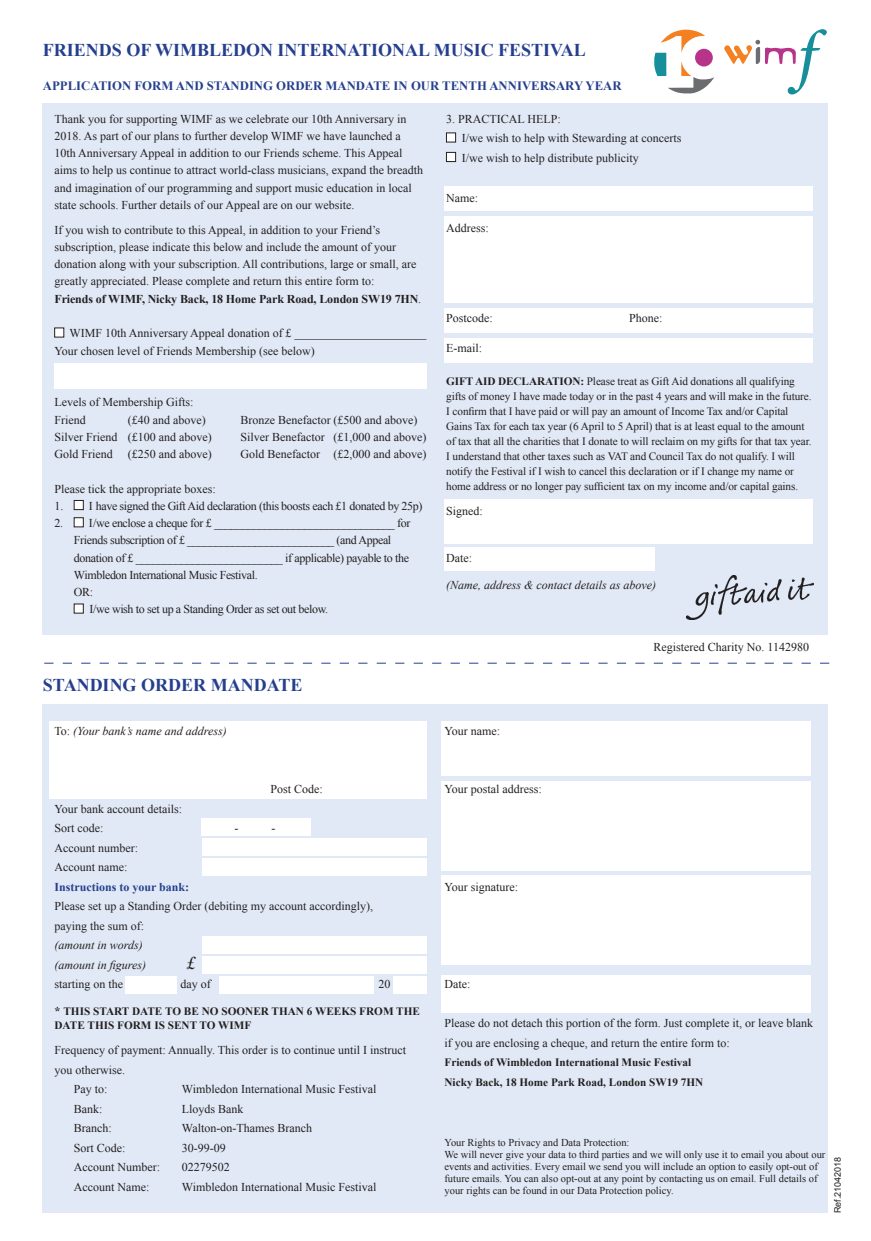
<style>
.page{position:relative;width:871px;height:1241px;background:#fff}
.page>*{position:absolute;margin:0;border:0;box-sizing:border-box;transform-origin:0 0}
.t1{font:700 18px "Times New Roman";color:#253f8e}
.t2{font:italic 18px "Times New Roman";color:#231f20}
.t3{font:700 12.75px "Times New Roman";color:#253f8e}
.t4{font:12px/17.2px "Times New Roman";color:#231f20}
.t5{font:12px "Times New Roman";letter-spacing:-.03em;color:#231f20}
.t6{font:italic 12px/19.5px "Times New Roman";color:#231f20}
.t7{font:700 12px "Times New Roman";color:#253f8e}
.t8{font:11.25px/15px "Times New Roman";letter-spacing:-.01em;color:#231f20}
.t9{font:700 11.25px/13.5px "Times New Roman";color:#231f20}
.t10{font:10.5px/12px "Times New Roman";color:#231f20}
.t11{font:9px "Arial";color:#231f20}
.s1{font-weight:700}
.s2{font-style:normal}
.s3{font-size:12px}
</style>
<div class="page">
<div style="left:43px;top:103px;width:785px;height:531px;background:#e1e9f6"></div>
<div style="left:43px;top:704px;width:785px;height:509px;background:#e1e9f6"></div>
<div style="left:441px;top:975px;width:370px;height:38px;background:#fff"></div>
<div style="left:441px;top:875px;width:370px;height:90px;background:#fff"></div>
<div style="left:441px;top:781px;width:370px;height:89px;background:#fff"></div>
<div style="left:441px;top:721px;width:370px;height:55px;background:#fff"></div>
<div style="left:125px;top:976px;width:52px;height:18px;background:#fff"></div>
<div style="left:202px;top:936px;width:224px;height:17px;background:#fff"></div>
<div style="left:202px;top:956px;width:224px;height:17px;background:#fff"></div>
<div style="left:202px;top:838px;width:224px;height:17px;background:#fff"></div>
<div style="left:202px;top:858px;width:224px;height:17px;background:#fff"></div>
<div style="left:202px;top:818px;width:109px;height:17px;background:#fff"></div>
<div style="left:49px;top:721px;width:377px;height:78px;background:#fff"></div>
<div style="left:219px;top:976px;width:154px;height:18px;background:#fff"></div>
<div style="left:393px;top:976px;width:33px;height:18px;background:#fff"></div>
<div style="left:54px;top:328px;width:10px;height:9px;background:#fff;border:1px solid #231f20"></div>
<div style="left:74px;top:500px;width:10px;height:10px;background:#fff;border:1px solid #231f20"></div>
<div style="left:74px;top:517px;width:10px;height:10px;background:#fff;border:1px solid #231f20"></div>
<div style="left:74px;top:604px;width:10px;height:9px;background:#fff;border:1px solid #231f20"></div>
<svg style="left:44px;top:663px;width:785px;height:1px"></svg>
<div style="left:54px;top:363px;width:372px;height:25px;background:#fff"></div>
<img style="left:686px;top:575px;width:127px;height:44px">
<div style="left:444px;top:186px;width:369px;height:25px;background:#fff"></div>
<div style="left:444px;top:216px;width:369px;height:86px;background:#fff"></div>
<div style="left:444px;top:499px;width:369px;height:45px;background:#fff"></div>
<div style="left:444px;top:547px;width:211px;height:24px;background:#fff"></div>
<div style="left:444px;top:308px;width:369px;height:25px;background:#fff"></div>
<div style="left:444px;top:338px;width:369px;height:25px;background:#fff"></div>
<div style="left:446px;top:133px;width:10px;height:9px;background:#fff;border:1px solid #231f20"></div>
<div style="left:446px;top:152px;width:10px;height:10px;background:#fff;border:1px solid #231f20"></div>
<svg style="left:724px;top:29px;width:103px;height:66px"></svg>
<svg style="left:654px;top:29px;width:60px;height:65px"></svg>
<h1 class="t1" style="left:43px;top:38px;width:544px">FRIENDS OF WIMBLEDON INTERNATIONAL MUSIC FESTIVAL</h1>
<p class="t3" style="left:43px;top:77px;width:580px">APPLICATION FORM AND STANDING ORDER MANDATE IN OUR TENTH ANNIVERSARY YEAR</p>
<p class="t4" style="left:54px;top:110px;width:370px">Thank you for supporting WIMF as we celebrate our 10th Anniversary in 2018. As part of our plans to further develop WIMF we have launched a 10th Anniversary Appeal in addition to our Friends scheme. This Appeal aims to help us continue to attract world-class musicians, expand the breadth and imagination of our programming and support music education in local state schools. Further details of our Appeal are on our website.</p>
<p class="t4" style="left:54px;top:221px;width:368px">If you wish to contribute to this Appeal, in addition to your Friend’s subscription, please indicate this below and include the amount of your donation along with your subscription. All contributions, large or small, are greatly appreciated. Please complete and return this entire form to:<br><span class="s1">Friends of WIMF, Nicky Back, 18 Home Park Road, London SW19 7HN</span>.</p>
<p class="t4" style="left:54px;top:324px;width:373px;text-indent:15px">WIMF 10th Anniversary Appeal donation of £ ______________________<br>Your chosen level of Friends Membership (see below)</p>
<p class="t4" style="left:54px;top:393px;width:140px">Levels of Membership Gifts:<br>Friend</p>
<p class="t4" style="left:128px;top:411px;width:79px">(£40 and above)</p>
<p class="t4" style="left:240px;top:411px;width:178px">Bronze Benefactor (£500 and above)</p>
<p class="t4" style="left:54px;top:428px;width:159px">Silver Friend (£100 and above)</p>
<p class="t4" style="left:240px;top:428px;width:187px">Silver Benefactor (£1,000 and above)</p>
<p class="t4" style="left:54px;top:445px;width:60px">Gold Friend</p>
<p class="t4" style="left:128px;top:445px;width:85px">(£250 and above)</p>
<p class="t4" style="left:240px;top:445px;width:187px">Gold Benefactor (£2,000 and above)</p>
<p class="t4" style="left:54px;top:480px;width:163px">Please tick the appropriate boxes:</p>
<p class="t5" style="left:54px;top:498px;width:370px">1. I have signed the Gift Aid declaration (this boosts each £1 donated by 25p)</p>
<p class="t5" style="left:54px;top:515px;width:357px">2. I/we enclose a cheque for £ ________________________________ for</p>
<p class="t5" style="left:74px;top:532px;width:319px">Friends subscription of £ __________________________ (and Appeal</p>
<p class="t5" style="left:74px;top:549px;width:337px">donation of £ __________________________ if applicable) payable to the</p>
<p class="t5" style="left:74px;top:567px;width:185px">Wimbledon International Music Festival.</p>
<p class="t4" style="left:74px;top:583px;width:21px">OR:</p>
<p class="t5" style="left:90px;top:601px;width:240px">I/we wish to set up a Standing Order as set out below.</p>
<h1 class="t1" style="left:43px;top:673px;width:261px">STANDING ORDER MANDATE</h1>
<p class="t6" style="left:54px;top:721px;width:174px"><span class="s2">To:</span> (Your bank’s name and address)</p>
<p class="t4" style="left:462px;top:109px;width:221px;line-height:19.5px;text-indent:-16px">3. PRACTICAL HELP:<br>I/we wish to help with Stewarding at concerts<br>I/we wish to help distribute publicity</p>
<p class="t4" style="left:446px;top:189px;width:33px">Name:</p>
<p class="t4" style="left:446px;top:219px;width:44px">Address:</p>
<p class="t4" style="left:446px;top:309px;width:48px">Postcode:</p>
<p class="t4" style="left:629px;top:309px;width:35px">Phone:</p>
<p class="t4" style="left:446px;top:339px;width:37px">E-mail:</p>
<p class="t8" style="left:446px;top:373px;width:367px"><span class="s1">GIFT AID DECLARATION:</span> Please treat as Gift Aid donations all qualifying gifts of money I have made today or in the past 4 years and will make in the future.<br>I confirm that I have paid or will pay an amount of Income Tax and/or Capital Gains Tax for each tax year (6 April to 5 April) that is at least equal to the amount of tax that all the charities that I donate to will reclaim on my gifts for that tax year.<br>I understand that other taxes such as VAT and Council Tax do not qualify. I will notify the Festival if I wish to cancel this declaration or if I change my name or home address or no longer pay sufficient tax on my income and/or capital gains.</p>
<p class="t4" style="left:446px;top:502px;width:38px">Signed:</p>
<p class="t4" style="left:446px;top:549px;width:27px">Date:</p>
<p class="t6" style="left:446px;top:574px;width:211px">(Name, address &amp; contact details as above)</p>
<p class="t4" style="left:444px;top:722px;width:57px">Your name:</p>
<p class="t4" style="left:654px;top:638px;width:157px">Registered Charity No. 1142980</p>
<p class="t4" style="left:54px;top:799px;width:129px;line-height:19.5px">Your bank account details:<br>Sort code:</p>
<p class="t4" style="left:270px;top:780px;width:54px">Post Code:</p>
<p class="t4" style="left:234px;top:819px;width:5px">-</p>
<p class="t4" style="left:271px;top:819px;width:5px">-</p>
<p class="t4" style="left:54px;top:838px;width:85px;line-height:19.5px">Account number:<br>Account name:</p>
<p class="t7" style="left:54px;top:878px;width:136px">Instructions to your bank:</p>
<p class="t4" style="left:54px;top:896px;width:320px;line-height:19.5px">Please set up a Standing Order (debiting my account accordingly), paying the sum of:</p>
<p class="t6" style="left:54px;top:935px;width:93px">(amount in words) (amount in figures)</p>
<h1 class="t2" style="left:186px;top:950px;width:10px">£</h1>
<p class="t4" style="left:54px;top:975px;width:70px">starting on the</p>
<p class="t4" style="left:180px;top:975px;width:32px">day of</p>
<p class="t4" style="left:378px;top:975px;width:13px">20</p>
<p class="t9" style="left:54px;top:1004px;width:367px"><span class="s3">*</span> THIS START DATE TO BE NO SOONER THAN 6 WEEKS FROM THE<br>DATE THIS FORM IS SENT TO WIMF</p>
<p class="t4" style="left:54px;top:1041px;width:353px">Frequency of payment: Annually. This order is to continue until I instruct</p>
<p class="t4" style="left:54px;top:1061px;width:72px">you otherwise.</p>
<p class="t4" style="left:74px;top:1080px;width:35px">Pay to:</p>
<p class="t4" style="left:182px;top:1080px;width:196px">Wimbledon International Music Festival</p>
<p class="t4" style="left:74px;top:1100px;width:30px">Bank:</p>
<p class="t4" style="left:182px;top:1100px;width:63px">Lloyds Bank</p>
<p class="t4" style="left:74px;top:1119px;width:39px">Branch:</p>
<p class="t4" style="left:182px;top:1119px;width:132px">Walton-on-Thames Branch</p>
<p class="t4" style="left:74px;top:1139px;width:53px">Sort Code:</p>
<p class="t4" style="left:182px;top:1139px;width:45px">30-99-09</p>
<p class="t4" style="left:74px;top:1158px;width:88px">Account Number:</p>
<p class="t4" style="left:182px;top:1158px;width:49px">02279502</p>
<p class="t4" style="left:74px;top:1178px;width:77px">Account Name:</p>
<p class="t4" style="left:182px;top:1178px;width:196px">Wimbledon International Music Festival</p>
<p class="t4" style="left:444px;top:780px;width:99px">Your postal address:</p>
<p class="t4" style="left:444px;top:878px;width:75px">Your signature:</p>
<p class="t4" style="left:444px;top:975px;width:27px">Date:</p>
<p class="t4" style="left:444px;top:1013px;width:370px;line-height:19.5px">Please do not detach this portion of the form. Just complete it, or leave blank if you are enclosing a cheque, and return the entire form to:</p>
<p class="t9" style="left:444px;top:1052px;width:260px;line-height:19.5px">Friends of Wimbledon International Music Festival<br>Nicky Back, 18 Home Park Road, London SW19 7HN</p>
<p class="t10" style="left:444px;top:1136px;width:382px">Your Rights to Privacy and Data Protection:<br>We will never give your data to third parties and we will only use it to email you about our events and activities. Every email we send you will include an option to easily opt-out of future emails. You can also opt-out at any point by contacting us on email. Full details of your rights can be found in our Data Protection policy.</p>
<p class="t11" style="left:832px;top:1213px;width:58px;rotate:-90deg">Ref.21042018</p>
</div>
